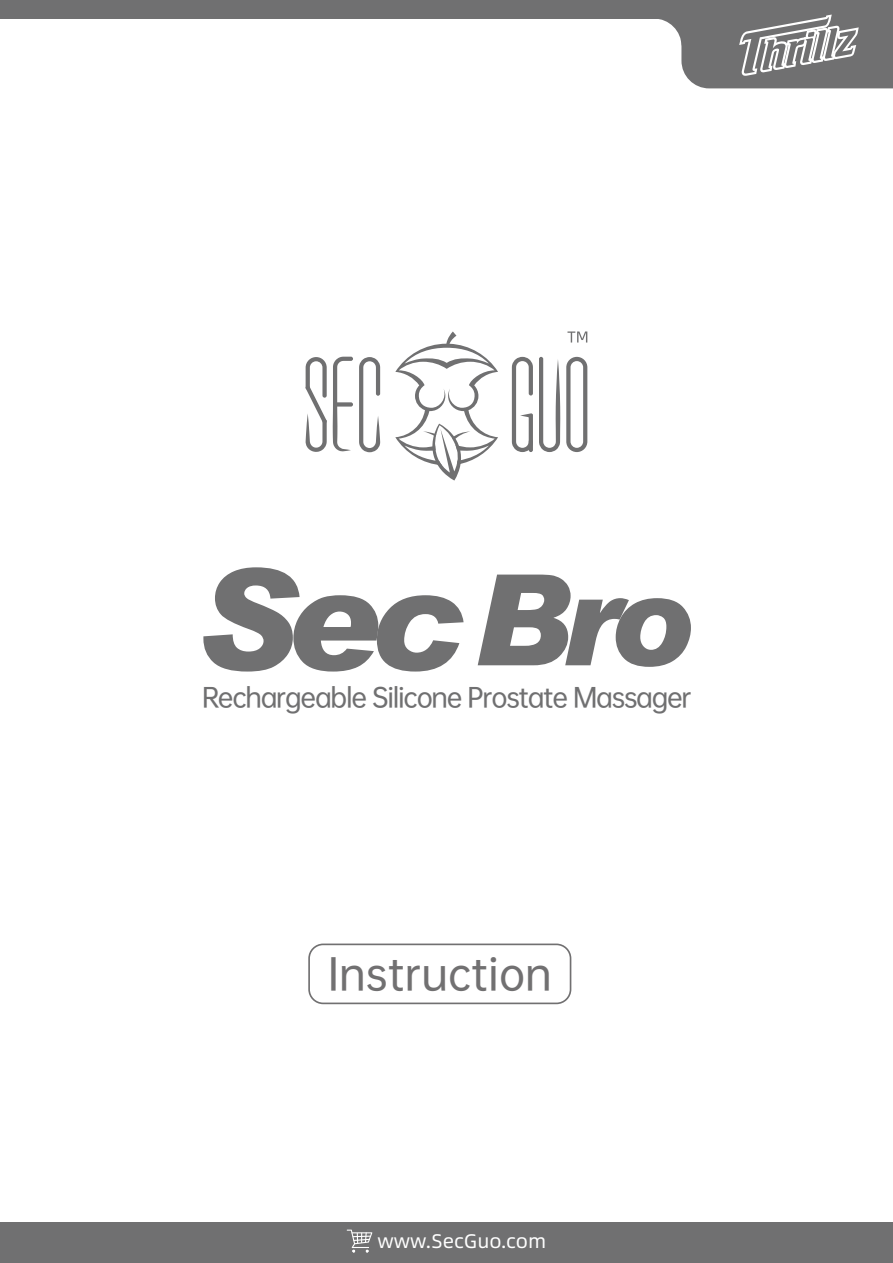
<style>
.page{position:relative;width:893px;height:1263px;background:#fff}
.page>*{position:absolute;margin:0;border:0;box-sizing:border-box;transform-origin:0 0}
.t1{font:41.7px "OPPO Sans M";color:#717071}
.t2{font:25.8px "OPPO Sans M";letter-spacing:-.05em;color:#707071}
.t3{font:19.65px "Alibaba Pu Hui Ti R";color:#fff}
</style>
<div class="page">
<svg style="left:567px;top:331px;width:20px;height:11px"></svg>
<svg style="left:395px;top:331px;width:103px;height:149px"></svg>
<svg style="left:333px;top:357px;width:20px;height:94px"></svg>
<div style="left:333px;top:402px;width:20px;height:5px;background:#707071;border-radius:2px"></div>
<svg style="left:305px;top:357px;width:22px;height:95px"></svg>
<svg style="left:359px;top:357px;width:21px;height:95px"></svg>
<svg style="left:566px;top:357px;width:21px;height:95px"></svg>
<svg style="left:539px;top:357px;width:21px;height:95px"></svg>
<svg style="left:512px;top:357px;width:21px;height:95px"></svg>
<hr style="left:529px;top:439px;width:4px;height:13px;background:#707071;border-radius:2px">
<div style="left:0;top:0;width:893px;height:19px;background:#707071"></div>
<div style="left:0;top:1222px;width:893px;height:41px;background:#707071"></div>
<svg style="left:659px;top:14px;width:234px;height:74px"></svg>
<div style="left:308px;top:943px;width:263px;height:61px;border:2px solid #717071;border-radius:14px"></div>
<svg style="left:347px;top:1229px;width:25px;height:23px"></svg>
<svg style="left:203px;top:567px;width:261px;height:104px"></svg>
<svg style="left:478px;top:575px;width:213px;height:92px"></svg>
<p class="t2" style="left:202px;top:676px;width:491px">Rechargeable Silicone Prostate Massager</p>
<h1 class="t1" style="left:328px;top:939px;width:226px">Instruction</h1>
<p class="t3" style="left:378px;top:1226px;width:170px">www.SecGuo.com</p>
</div>
